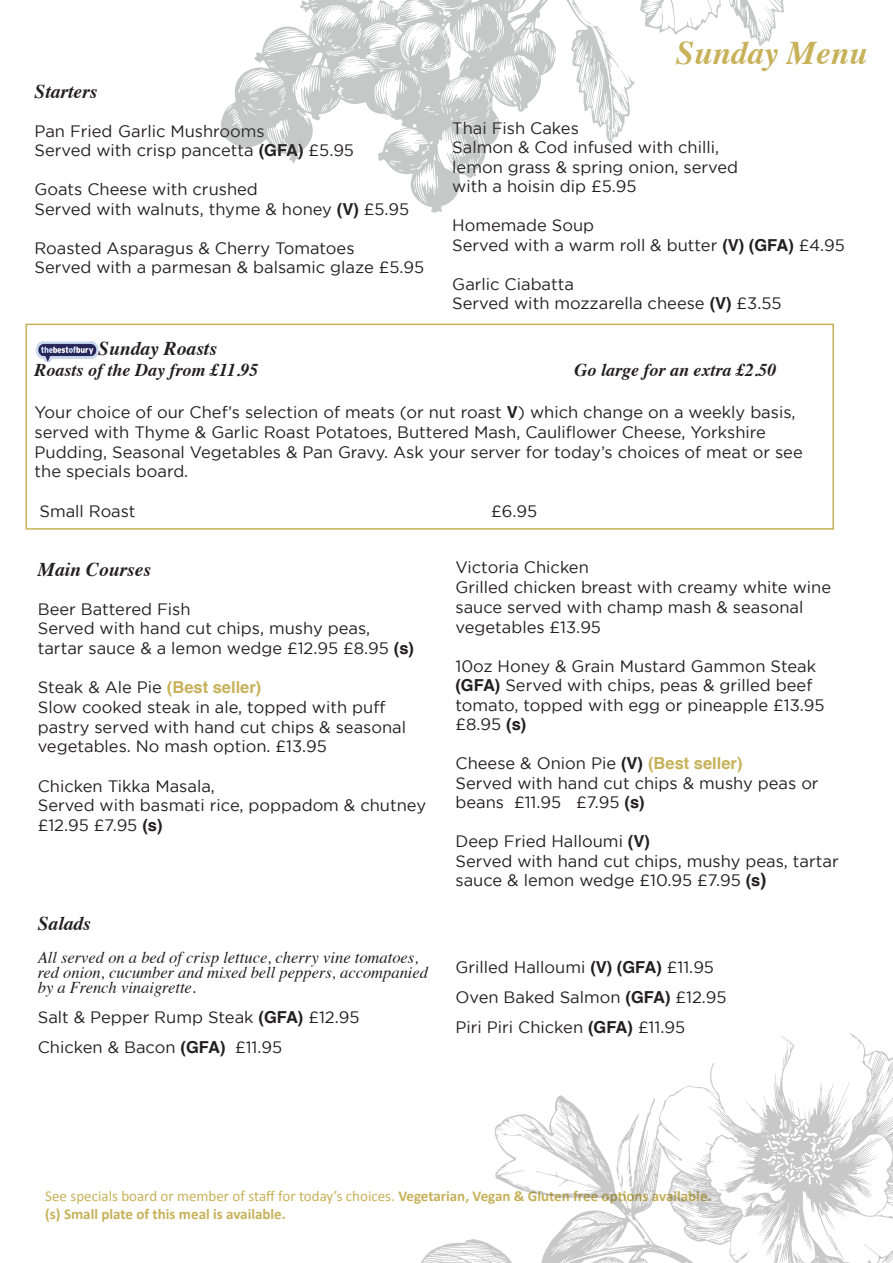
<style>
.page{position:relative;width:893px;height:1263px;background:#fff}
.page>*{position:absolute;margin:0;border:0;box-sizing:border-box;transform-origin:0 0}
.t1{font:italic 700 33px "Times";color:#c7b159}
.t2{font:italic 700 19.5px "Times";color:#231f20}
.t3{font:italic 700 18px "Times";color:#231f20}
.t4{font:16.5px/19.5px "Gotham";color:#231f20}
.t5{font:italic 16.5px/15px "Times";color:#231f20}
.t6{font:15px "Calibri";color:#c7b159}
.t7{font:700 15px "Calibri";color:#c7b159}
.s1{font-family:"Helvetica";font-weight:700}
.s2{font-family:"Helvetica";font-weight:700;color:#c7b159}
.s3{font-family:"Helvetica";font-weight:700;font-size:18px}
.s4{font-weight:700}
</style>
<div class="page">
<div style="left:26px;top:324px;width:808px;height:206px;border:2px solid #c7b159"></div>
<svg style="left:220px;top:0;width:564px;height:213px"></svg>
<svg style="left:421px;top:1033px;width:472px;height:230px"></svg>
<img style="left:35px;top:341px;width:64px;height:21px">
<p class="t2" style="left:35px;top:73px;width:64px">Starters</p>
<p class="t4" style="left:35px;top:121px;width:232px">Pan Fried Garlic Mushrooms</p>
<p class="t4" style="left:35px;top:140px;width:321px">Served with crisp pancetta <span class="s1">(GFA)</span> £5.95</p>
<p class="t4" style="left:35px;top:179px;width:376px">Goats Cheese with crushed<br>Served with walnuts, thyme &amp; honey <span class="s1">(V)</span> £5.95</p>
<p class="t4" style="left:35px;top:238px;width:322px">Roasted Asparagus &amp; Cherry Tomatoes</p>
<p class="t4" style="left:35px;top:257px;width:391px">Served with a parmesan &amp; balsamic glaze £5.95</p>
<p class="t1" style="left:676px;top:22px;width:193px">Sunday Menu</p>
<p class="t4" style="left:452px;top:118px;width:268px">Thai Fish Cakes<br>Salmon &amp; Cod infused with chilli,</p>
<p class="t4" style="left:452px;top:157px;width:287px">lemon grass &amp; spring onion, served</p>
<p class="t4" style="left:452px;top:177px;width:186px">with a hoisin dip £5.95</p>
<p class="t4" style="left:452px;top:216px;width:394px">Homemade Soup<br>Served with a warm roll &amp; butter <span class="s1">(V) (GFA)</span> £4.95</p>
<p class="t4" style="left:452px;top:274px;width:331px">Garlic Ciabatta<br>Served with mozzarella cheese <span class="s1">(V)</span> £3.55</p>
<p class="t2" style="left:98px;top:330px;width:120px">Sunday Roasts</p>
<p class="t3" style="left:35px;top:353px;width:226px">Roasts of the Day from £11.95</p>
<p class="t3" style="left:575px;top:353px;width:203px">Go large for an extra £2.50</p>
<p class="t4" style="left:35px;top:402px;width:770px">Your choice of our Chef’s selection of meats (or nut roast <span class="s1">V</span>) which change on a weekly basis, served with Thyme &amp; Garlic Roast Potatoes, Buttered Mash, Cauliflower Cheese, Yorkshire<br>Pudding, Seasonal Vegetables &amp; Pan Gravy. Ask your server for today’s choices of meat or see</p>
<p class="t4" style="left:35px;top:461px;width:155px">the specials board.</p>
<p class="t4" style="left:39px;top:501px;width:98px">Small Roast</p>
<p class="t4" style="left:491px;top:501px;width:48px">£6.95</p>
<p class="t2" style="left:38px;top:551px;width:115px">Main Courses</p>
<p class="t4" style="left:38px;top:599px;width:154px">Beer Battered Fish</p>
<p class="t4" style="left:38px;top:619px;width:378px">Served with hand cut chips, mushy peas, tartar sauce &amp; a lemon wedge £12.95 £8.95 <span class="s1">(s)</span></p>
<p class="t4" style="left:38px;top:677px;width:225px">Steak &amp; Ale Pie <span class="s2">(Best seller)</span></p>
<p class="t4" style="left:38px;top:697px;width:370px">Slow cooked steak in ale, topped with puff pastry served with hand cut chips &amp; seasonal vegetables. No mash option. £13.95</p>
<p class="t4" style="left:38px;top:776px;width:390px">Chicken Tikka Masala,<br>Served with basmati rice, poppadom &amp; chutney £12.95 £7.95 <span class="s1">(s)</span></p>
<p class="t2" style="left:38px;top:905px;width:55px">Salads</p>
<p class="t5" style="left:38px;top:949px;width:392px">All served on a bed of crisp lettuce, cherry vine tomatoes, red onion, cucumber and mixed bell peppers, accompanied by a French vinaigrette.</p>
<p class="t4" style="left:38px;top:1007px;width:323px">Salt &amp; Pepper Rump Steak <span class="s1">(GFA)</span> £12.95</p>
<p class="t4" style="left:38px;top:1037px;width:246px">Chicken &amp; Bacon <span class="s1">(GFA)</span> £11.95</p>
<p class="t4" style="left:455px;top:557px;width:135px">Victoria Chicken</p>
<p class="t4" style="left:455px;top:577px;width:377px">Grilled chicken breast with creamy white wine sauce served with champ mash &amp; seasonal vegetables £13.95</p>
<p class="t4" style="left:455px;top:656px;width:362px">10oz Honey &amp; Grain Mustard Gammon Steak <span class="s1">(GFA)</span> Served with chips, peas &amp; grilled beef</p>
<p class="t4" style="left:455px;top:695px;width:371px">tomato, topped with egg or pineapple £13.95 £8.95 <span class="s1">(s)</span></p>
<p class="t4" style="left:455px;top:753px;width:365px">Cheese &amp; Onion Pie <span class="s1">(V)</span> <span class="s2">(Best seller)<br></span>Served with hand cut chips &amp; mushy peas or beans £11.95 £7.95 <span class="s1">(s)</span></p>
<p class="t4" style="left:455px;top:831px;width:385px">Deep Fried Halloumi <span class="s1">(V)<br></span>Served with hand cut chips, mushy peas, tartar sauce &amp; lemon wedge £10.95 £7.95 <span class="s1">(s</span><span class="s3">)</span></p>
<p class="t4" style="left:455px;top:957px;width:260px">Grilled Halloumi <span class="s1">(V) (GFA)</span> £11.95</p>
<p class="t4" style="left:455px;top:987px;width:273px">Oven Baked Salmon <span class="s1">(GFA)</span> £12.95</p>
<p class="t4" style="left:455px;top:1017px;width:231px">Piri Piri Chicken <span class="s1">(GFA)</span> £11.95</p>
<p class="t6" style="left:45px;top:1186px;width:668px">See specials board or member of staff for today’s choices. <span class="s4">Vegetarian, Vegan &amp; Gluten free options available.</span></p>
<p class="t7" style="left:45px;top:1204px;width:242px">(s) Small plate of this meal is available.</p>
</div>
